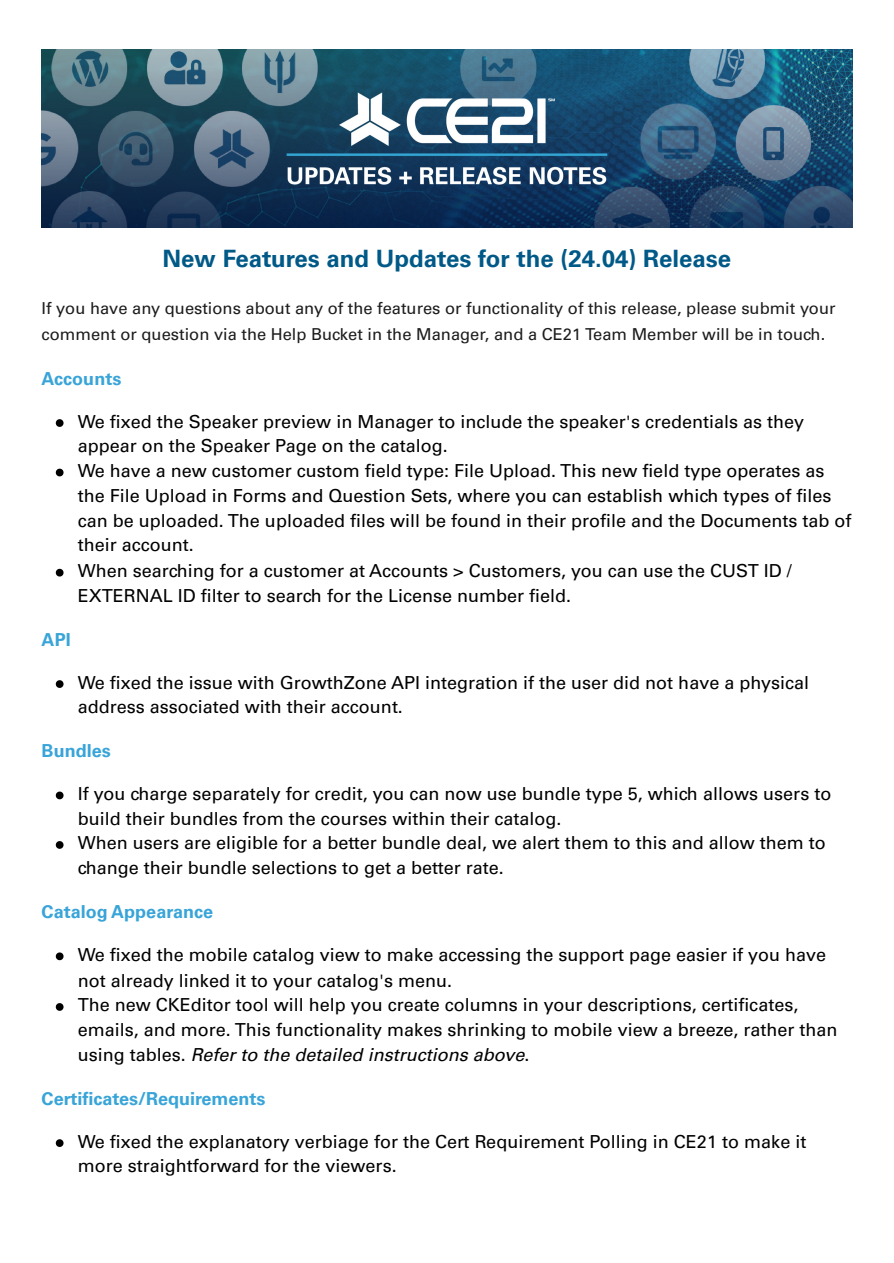
<style>
.page{position:relative;width:894px;height:1263px;background:#fff}
.page>*{position:absolute;margin:0;border:0;box-sizing:border-box;transform-origin:0 0}
.t1{font:700 24px "Univers LT Pro 65";color:#005987}
.t2{font:18px/24.8px "Univers LT Pro 55 Roman";color:#000}
.t3{font:700 18px "Univers LT Pro 65";color:#38a4d8}
.t4{font:16.5px/25.8px "Univers LT Pro 55 Roman";color:#1d1c1d}
.s1{font-family:"Univers LT Pro 55";font-style:italic}
</style>
<div class="page">
<img style="left:42px;top:50px;width:810px;height:177px">
<svg style="left:56px;top:419px;width:7px;height:8px"></svg>
<svg style="left:56px;top:469px;width:7px;height:7px"></svg>
<svg style="left:56px;top:569px;width:7px;height:7px"></svg>
<svg style="left:56px;top:680px;width:7px;height:8px"></svg>
<svg style="left:56px;top:792px;width:7px;height:7px"></svg>
<svg style="left:56px;top:841px;width:7px;height:8px"></svg>
<svg style="left:56px;top:952px;width:7px;height:8px"></svg>
<svg style="left:56px;top:1003px;width:7px;height:8px"></svg>
<svg style="left:56px;top:1139px;width:7px;height:8px"></svg>
<h1 class="t1" style="left:162px;top:249px;width:570px">New Features and Updates for the (24.04) Release</h1>
<p class="t4" style="left:42px;top:297px;width:795px">If you have any questions about any of the features or functionality of this release, please submit your comment or question via the Help Bucket in the Manager, and a CE21 Team Member will be in touch.</p>
<h2 class="t3" style="left:42px;top:372px;width:81px">Accounts</h2>
<p class="t2" style="left:78px;top:411px;width:727px">We fixed the Speaker preview in Manager to include the speaker's credentials as they appear on the Speaker Page on the catalog.</p>
<p class="t2" style="left:78px;top:461px;width:775px">We have a new customer custom field type: File Upload. This new field type operates as the File Upload in Forms and Question Sets, where you can establish which types of fi les can be uploaded. The uploaded fi les will be found in their profi le and the Documents tab of their account.</p>
<p class="t2" style="left:78px;top:561px;width:715px">When searching for a customer at Accounts &gt; Customers, you can use the CUST ID /<br>EXTERNAL ID fi lter to search for the License number field.</p>
<h2 class="t3" style="left:42px;top:633px;width:30px">API</h2>
<p class="t2" style="left:78px;top:672px;width:732px">We fixed the issue with GrowthZone API integration if the user did not have a physical address associated with their account.</p>
<h2 class="t3" style="left:42px;top:744px;width:71px">Bundles</h2>
<p class="t2" style="left:78px;top:783px;width:755px">If you charge separately for credit, you can now use bundle type 5, which allows users to build their bundles from the courses within their catalog.</p>
<p class="t2" style="left:78px;top:833px;width:749px">When users are eligible for a better bundle deal, we alert them to this and allow them to change their bundle selections to get a better rate.</p>
<h2 class="t3" style="left:42px;top:905px;width:173px">Catalog Appearance</h2>
<p class="t2" style="left:78px;top:944px;width:749px;line-height:25.8px">We fixed the mobile catalog view to make accessing the support page easier if you have not already linked it to your catalog's menu.</p>
<p class="t2" style="left:78px;top:995px;width:761px">The new CKEditor tool will help you create columns in your descriptions, certificates, emails, and more. This functionality makes shrinking to mobile view a breeze, rather than using tables. <span class="s1">Refer to the detailed instructions above</span>.</p>
<h2 class="t3" style="left:42px;top:1092px;width:225px">Certificates/Requirements</h2>
<p class="t2" style="left:78px;top:1131px;width:730px">We fixed the explanatory verbiage for the Cert Requirement Polling in CE21 to make it more straightforward for the viewers.</p>
</div>
